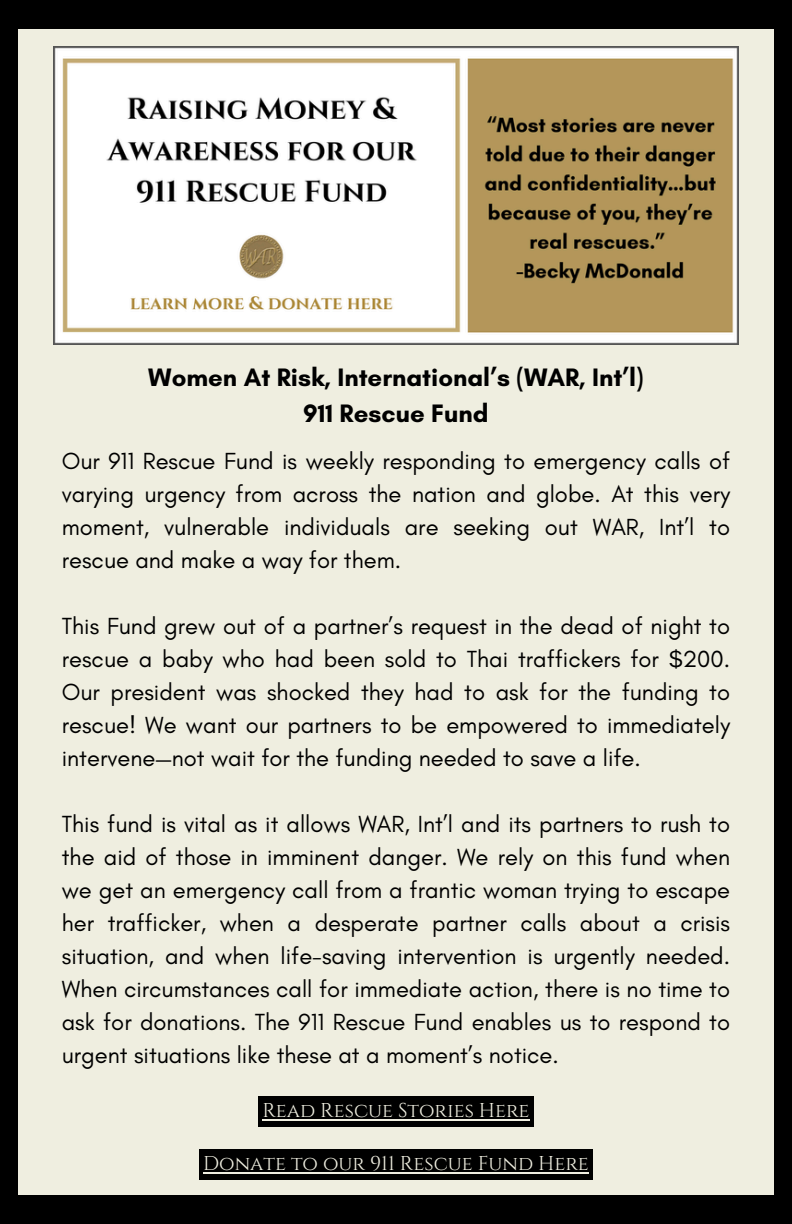
<style>
.page{position:relative;width:792px;height:1224px;background:#000}
.page>*{position:absolute;margin:0;border:0;box-sizing:border-box;transform-origin:0 0}
.t1{font:700 25.8px/36px "Glacial Indifference";color:#000;text-align:center}
.t2{font:23.8px/33px "Glacial Indifference";color:#000;text-align:justify}
.t3{font:20px "Cinzel";color:#efeee0}
</style>
<div class="page">
<div style="left:18px;top:30px;width:756px;height:1164px;background:#efeee0"></div>
<img style="left:53px;top:46px;width:686px;height:299px">
<div style="left:258px;top:1096px;width:276px;height:31px;background:#000"></div>
<hr style="left:262px;top:1119px;width:268px;height:1px;background:#efeee0">
<div style="left:199px;top:1149px;width:394px;height:31px;background:#000"></div>
<hr style="left:203px;top:1172px;width:386px;height:1px;background:#efeee0">
<h2 class="t1" style="left:148px;top:359px;width:497px">Women At Risk, International’s (WAR, Int’l)<br>911 Rescue Fund</h2>
<p class="t2" style="left:62px;top:444px;width:670px">Our 911 Rescue Fund is weekly responding to emergency calls of varying urgency from across the nation and globe. At this very moment, vulnerable individuals are seeking out WAR, Int’l to rescue and make a way for them.</p>
<h1 class="t2" style="left:62px;top:609px;width:670px">This Fund grew out of a partner’s request in the dead of night to rescue a baby who had been sold to Thai traffickers for $200.<br>Our president was shocked they had to ask for the funding to rescue! We want our partners to be empowered to immediately intervene—not wait for the funding needed to save a life.</h1>
<h2 class="t2" style="left:62px;top:807px;width:670px">This fund is vital as it allows WAR, Int’l and its partners to rush to the aid of those in imminent danger. We rely on this fund when we get an emergency call from a frantic woman trying to escape her trafficker, when a desperate partner calls about a crisis situation, and when life-saving intervention is urgently needed.<br>When circumstances call for immediate action, there is no time to ask for donations. The 911 Rescue Fund enables us to respond to urgent situations like these at a moment’s notice.</h2>
<h2 class="t3" style="left:262px;top:1098px;width:269px">Read Rescue Stories Here</h2>
<p class="t3" style="left:203px;top:1151px;width:387px">Donate to our 911 Rescue Fund Here</p>
</div>
